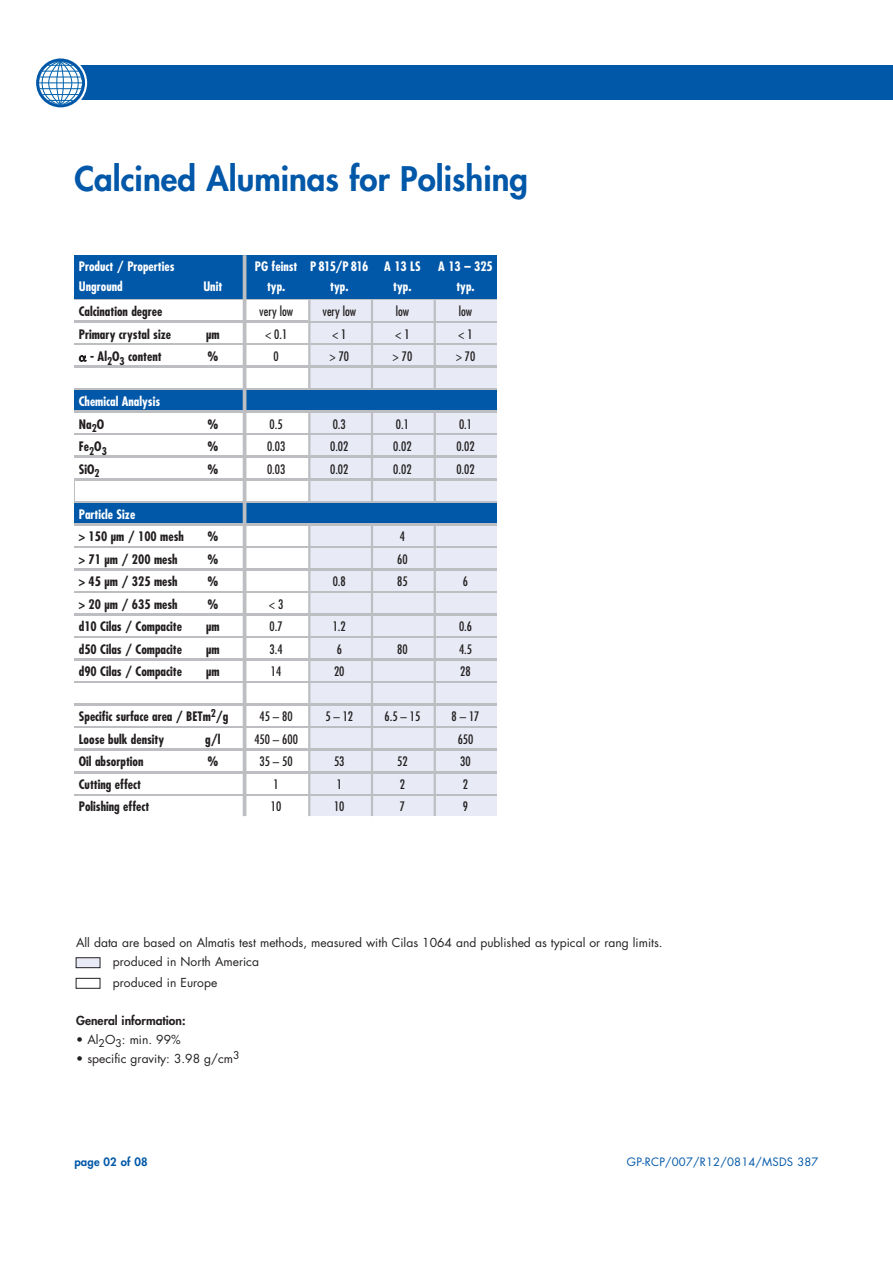
<style>
.page{position:relative;width:893px;height:1263px;background:#fff}
.page>*{position:absolute;margin:0;border:0;box-sizing:border-box;transform-origin:0 0}
.t1{font:800 33px "Futura";color:#0157a8}
.t2{font:700 condensed 12.75px/22.5px "Futura";color:#231f20}
.t3{font:condensed 12.75px/22.5px "Futura";color:#231f20}
.t4{font:700 condensed 12.75px/19.5px "Futura";color:#fff;text-align:center}
.t5{font:700 condensed 12.75px/19.5px "Futura";letter-spacing:-.05em;color:#fff;text-align:center}
.t6{font:12.15px/18.9px "Futura";color:#231f20}
.t7{font:800 12.15px "Futura";color:#231f20}
.t8{font:11.25px "Futura";letter-spacing:.02em;color:#0157a8}
.t9{font:800 11.25px "Futura";letter-spacing:.015em;color:#0157a8}
.s1{font-family:"Mathematical Pi One";font-weight:400;font-stretch:normal}
.s2{color:#231f20}
</style>
<div class="page">
<div style="left:43px;top:66px;width:850px;height:34px;background:#0157a8"></div>
<svg style="left:36px;top:58px;width:51px;height:50px"></svg>
<div style="left:75px;top:255px;width:422px;height:552px;background:#bdbec1"></div>
<div style="left:75px;top:683px;width:738px;height:20px;background:#fff"></div>
<div style="left:309px;top:683px;width:188px;height:20px;background:#e8ebf6"></div>
<div style="left:75px;top:300px;width:738px;height:20px;background:#fff"></div>
<div style="left:308px;top:300px;width:189px;height:20px;background:#e8ebf6"></div>
<div style="left:75px;top:323px;width:738px;height:20px;background:#fff"></div>
<div style="left:309px;top:323px;width:188px;height:20px;background:#e8ebf6"></div>
<div style="left:75px;top:413px;width:738px;height:20px;background:#fff"></div>
<div style="left:309px;top:413px;width:188px;height:20px;background:#e8ebf6"></div>
<div style="left:75px;top:435px;width:738px;height:20px;background:#fff"></div>
<div style="left:309px;top:435px;width:188px;height:20px;background:#e8ebf6"></div>
<div style="left:75px;top:458px;width:738px;height:20px;background:#fff"></div>
<div style="left:309px;top:458px;width:188px;height:20px;background:#e8ebf6"></div>
<div style="left:75px;top:526px;width:738px;height:20px;background:#fff"></div>
<div style="left:309px;top:526px;width:188px;height:20px;background:#e8ebf6"></div>
<div style="left:75px;top:548px;width:738px;height:20px;background:#fff"></div>
<div style="left:309px;top:548px;width:188px;height:20px;background:#e8ebf6"></div>
<div style="left:75px;top:571px;width:738px;height:20px;background:#fff"></div>
<div style="left:309px;top:571px;width:188px;height:20px;background:#e8ebf6"></div>
<div style="left:75px;top:638px;width:738px;height:20px;background:#fff"></div>
<div style="left:309px;top:638px;width:188px;height:20px;background:#e8ebf6"></div>
<div style="left:75px;top:661px;width:738px;height:20px;background:#fff"></div>
<div style="left:309px;top:661px;width:188px;height:20px;background:#e8ebf6"></div>
<div style="left:75px;top:593px;width:738px;height:20px;background:#fff"></div>
<div style="left:309px;top:593px;width:188px;height:20px;background:#e8ebf6"></div>
<div style="left:75px;top:706px;width:738px;height:20px;background:#fff"></div>
<div style="left:309px;top:706px;width:188px;height:20px;background:#e8ebf6"></div>
<div style="left:75px;top:728px;width:738px;height:20px;background:#fff"></div>
<div style="left:75px;top:751px;width:738px;height:20px;background:#fff"></div>
<div style="left:75px;top:773px;width:738px;height:20px;background:#fff"></div>
<div style="left:75px;top:796px;width:738px;height:20px;background:#fff"></div>
<div style="left:310px;top:773px;width:187px;height:20px;background:#e8ebf6"></div>
<div style="left:310px;top:796px;width:187px;height:20px;background:#e8ebf6"></div>
<div style="left:310px;top:751px;width:187px;height:20px;background:#e8ebf6"></div>
<div style="left:309px;top:728px;width:188px;height:20px;background:#e8ebf6"></div>
<div style="left:75px;top:255px;width:422px;height:43px;background:#0157a8"></div>
<div style="left:75px;top:345px;width:422px;height:20px;background:#fff"></div>
<div style="left:310px;top:345px;width:187px;height:20px;background:#e8ebf6"></div>
<div style="left:75px;top:616px;width:422px;height:20px;background:#fff"></div>
<div style="left:309px;top:616px;width:188px;height:20px;background:#e8ebf6"></div>
<svg style="left:76px;top:957px;width:25px;height:32px"></svg>
<div style="left:75px;top:368px;width:234px;height:20px;background:#fff"></div>
<div style="left:309px;top:368px;width:188px;height:20px;background:#e8ebf6"></div>
<div style="left:310px;top:480px;width:187px;height:20px;background:#e8ebf6"></div>
<div style="left:75px;top:480px;width:235px;height:20px;background:#fff"></div>
<hr style="left:308px;top:299px;width:2px;height:517px;background:#bdbec1">
<hr style="left:371px;top:299px;width:2px;height:517px;background:#bdbec1">
<hr style="left:434px;top:299px;width:2px;height:517px;background:#bdbec1">
<div style="left:75px;top:503px;width:422px;height:20px;background:#0157a8"></div>
<div style="left:75px;top:390px;width:422px;height:20px;background:#0157a8"></div>
<hr style="left:243px;top:255px;width:3px;height:561px;background:#bdbec1">
<h1 class="t1" style="left:74px;top:163px;width:455px">Calcined Aluminas for Polishing</h1>
<p class="t4" style="left:79px;top:258px;width:97px;text-align:left">Product / Properties<br>Unground</p>
<p class="t2" style="left:79px;top:301px;width:94px">Calcination degree<br>Primary crystal size</p>
<p class="t4" style="left:203px;top:277px;width:20px">Unit</p>
<p class="t2" style="left:206px;top:324px;width:15px">µm</p>
<p class="t2" style="left:79px;top:346px;width:84px"><span class="s1">-</span> - Al<sub>2</sub>O<sub>3</sub> content</p>
<p class="t2" style="left:207px;top:346px;width:12px">%</p>
<p class="t4" style="left:79px;top:391px;width:83px;line-height:22.5px;text-align:left">Chemical Analysis<br><span class="s2">Na</span><sub>2</sub><span class="s2">O</span></p>
<p class="t2" style="left:207px;top:414px;width:12px">%</p>
<p class="t2" style="left:79px;top:436px;width:30px">Fe<sub>2</sub>O<sub>3</sub></p>
<p class="t2" style="left:207px;top:436px;width:12px">%</p>
<p class="t2" style="left:79px;top:459px;width:22px">SiO<sub>2</sub></p>
<p class="t2" style="left:207px;top:459px;width:12px">%</p>
<p class="t4" style="left:79px;top:505px;width:58px">Particle Size</p>
<p class="t2" style="left:79px;top:526px;width:107px">&gt; 150 µm / 100 mesh</p>
<p class="t2" style="left:207px;top:526px;width:12px">%</p>
<p class="t2" style="left:79px;top:549px;width:100px">&gt; 71 µm / 200 mesh</p>
<p class="t2" style="left:207px;top:549px;width:12px">%</p>
<p class="t2" style="left:79px;top:571px;width:100px">&gt; 45 µm / 325 mesh</p>
<p class="t2" style="left:207px;top:571px;width:12px">%</p>
<p class="t2" style="left:79px;top:594px;width:100px">&gt; 20 µm / 635 mesh</p>
<p class="t2" style="left:207px;top:594px;width:12px">%</p>
<p class="t2" style="left:79px;top:616px;width:105px">d10 Cilas / Compacite</p>
<p class="t2" style="left:206px;top:616px;width:15px">µm</p>
<p class="t2" style="left:79px;top:639px;width:105px">d50 Cilas / Compacite</p>
<p class="t2" style="left:206px;top:639px;width:15px">µm</p>
<p class="t2" style="left:79px;top:661px;width:105px">d90 Cilas / Compacite</p>
<p class="t2" style="left:206px;top:661px;width:15px">µm</p>
<p class="t2" style="left:79px;top:706px;width:151px">Specific surface area / BETm<sup>2</sup>/g<br>Loose bulk density</p>
<p class="t2" style="left:205px;top:729px;width:17px">g/l</p>
<p class="t2" style="left:79px;top:751px;width:66px">Oil absorption</p>
<p class="t2" style="left:207px;top:751px;width:12px">%</p>
<p class="t2" style="left:79px;top:774px;width:72px">Cutting effect<br>Polishing effect</p>
<p class="t4" style="left:255px;top:258px;width:44px">PG feinst typ.</p>
<p class="t3" style="left:259px;top:301px;width:35px;text-align:center">very low &lt; 0.1<br>0</p>
<p class="t5" style="left:310px;top:258px;width:60px">P 815/P 816 typ.</p>
<p class="t3" style="left:322px;top:301px;width:35px;text-align:center">very low &lt; 1<br>&gt; 70</p>
<p class="t4" style="left:384px;top:258px;width:38px">A 13 LS typ.</p>
<p class="t3" style="left:393px;top:301px;width:21px">low &lt; 1 &gt; 70</p>
<p class="t4" style="left:438px;top:258px;width:56px">A 13 – 325 typ.</p>
<p class="t3" style="left:456px;top:301px;width:21px">low &lt; 1 &gt; 70</p>
<p class="t3" style="left:267px;top:414px;width:20px">0.5<br>0.03<br>0.03</p>
<p class="t3" style="left:330px;top:414px;width:20px">0.3<br>0.02<br>0.02</p>
<p class="t3" style="left:393px;top:414px;width:20px">0.1<br>0.02<br>0.02</p>
<p class="t3" style="left:456px;top:414px;width:20px">0.1<br>0.02<br>0.02</p>
<p class="t3" style="left:269px;top:594px;width:16px;text-align:justify">&lt; 3<br>0.7<br>3.4<br>14</p>
<p class="t3" style="left:254px;top:706px;width:45px;text-align:center">45 – 80<br>450 – 600<br>35 – 50<br>1<br>10</p>
<p class="t3" style="left:333px;top:571px;width:15px">0.8</p>
<p class="t3" style="left:333px;top:616px;width:15px">1.2<br>6<br>20</p>
<p class="t3" style="left:325px;top:706px;width:29px">5 – 12</p>
<p class="t3" style="left:334px;top:751px;width:12px">53<br>1<br>10</p>
<p class="t3" style="left:397px;top:526px;width:12px">4<br>60<br>85</p>
<p class="t3" style="left:397px;top:639px;width:12px">80</p>
<p class="t3" style="left:385px;top:706px;width:37px">6.5 – 15</p>
<p class="t3" style="left:397px;top:751px;width:12px">52<br>2<br>7</p>
<p class="t3" style="left:463px;top:571px;width:7px">6</p>
<p class="t3" style="left:459px;top:616px;width:15px;text-align:justify">0.6<br>4.5<br>28</p>
<p class="t3" style="left:452px;top:706px;width:29px;text-align:center">8 – 17<br>650<br>30<br>2<br>9</p>
<p class="t6" style="left:113px;top:934px;width:551px;text-indent:-37px">All data are based on Almatis test methods, measured with Cilas 1064 and published as typical or rang limits. produced in North America</p>
<p class="t6" style="left:113px;top:974px;width:106px">produced in Europe</p>
<p class="t7" style="left:76px;top:1014px;width:111px">General information:</p>
<p class="t6" style="left:76px;top:1031px;width:106px">• Al<sub>2</sub>O<sub>3</sub>: min. 99%</p>
<p class="t6" style="left:76px;top:1050px;width:165px">• specific gravity: 3.98 g/cm<sup>3</sup></p>
<p class="t9" style="left:74px;top:1156px;width:75px">page 02 of 08</p>
<p class="t8" style="left:627px;top:1156px;width:193px">GP-RCP/007/R12/0814/MSDS 387</p>
</div>
